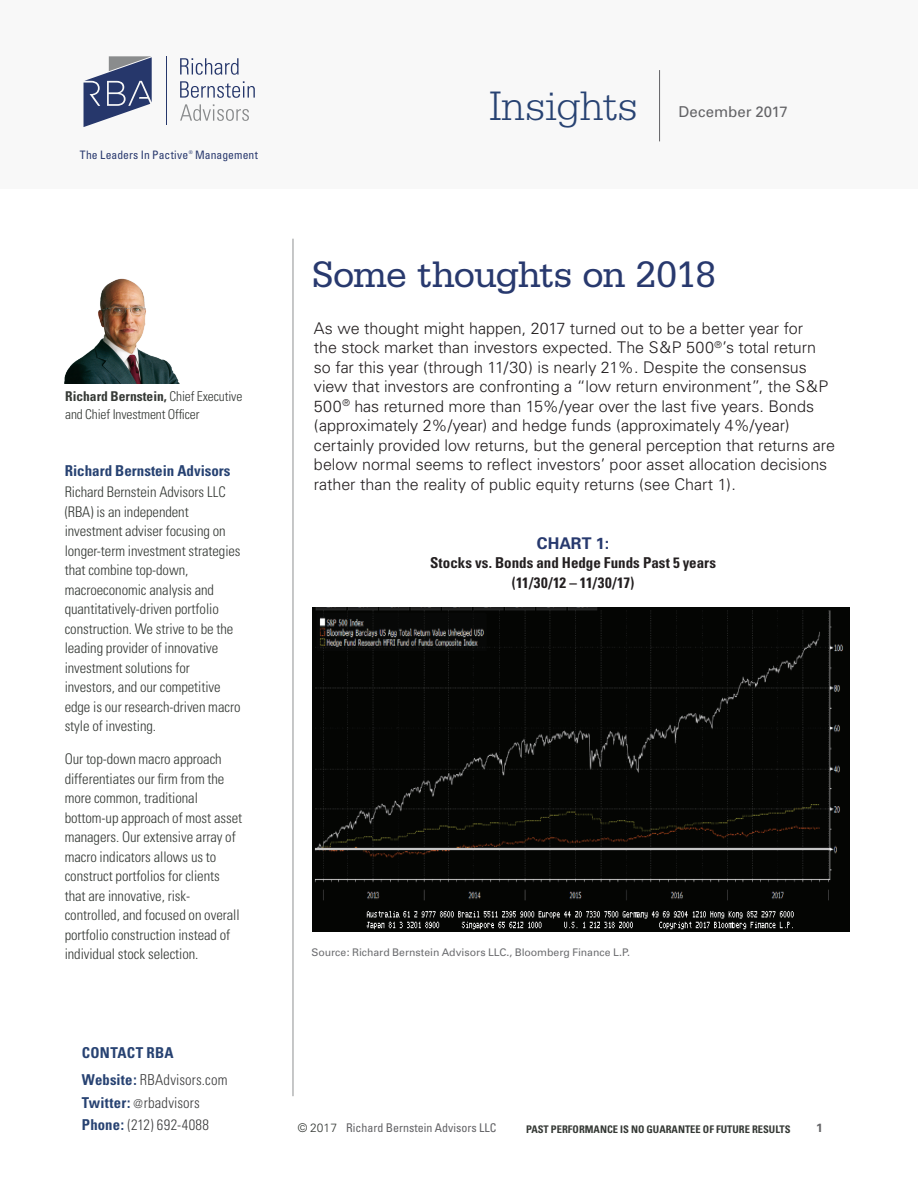
<style>
.page{position:relative;width:918px;height:1188px;background:#fff}
.page>*{position:absolute;margin:0;border:0;box-sizing:border-box;transform-origin:0 0}
.t1{font:300 43.5px "Serifa";letter-spacing:-.015em;color:#274272}
.t2{font:39px "Serifa";letter-spacing:-.03em;color:#28396e}
.t3{font:300 16.2px/19.5px "Univers";letter-spacing:-.005em;color:#231f20}
.t4{font:700 16.2px "Univers";color:#27396e}
.t5{font:700 condensed 15px/27px "Univers";color:#274272}
.t6{font:700 condensed 15px/19.5px "Univers";color:#231f20;text-align:center}
.t7{font:300 condensed 15px/22.5px "Univers";letter-spacing:.015em;color:#3e3e3f}
.t8{font:15px "Univers";color:#636366}
.t9{font:300 condensed 14.7px/19.5px "Univers";letter-spacing:-.005em;color:#353935}
.t10{font:300 condensed 13.5px/18px "Univers";letter-spacing:-.01em;color:#353935}
.t11{font:condensed 12px "Univers";color:#636366}
.t12{font:700 12px "Univers";color:#636366}
.t13{font:condensed 11.7px "Univers";letter-spacing:.01em;color:#29396e}
.t14{font:10.5px "Univers";letter-spacing:-.005em;color:#6c6d70}
.t15{font:700 condensed 10.5px "Univers";color:#353935}
.t16{font:condensed 5.1px "Univers";color:#29396e}
.s1{font-weight:700}
.s2{font-weight:300;color:#3e3e3f}
.s3{font-weight:700;color:#274272}
.s4{font-size:12px}
.s5{font-weight:300;font-stretch:normal;color:#353935}
</style>
<div class="page">
<div style="left:0;top:0;width:918px;height:189px;background:#f8f8f8"></div>
<hr style="left:659px;top:70px;width:1px;height:71px;background:#636366">
<svg style="left:84px;top:56px;width:68px;height:71px"></svg>
<svg style="left:180px;top:104px;width:69px;height:17px"></svg>
<hr style="left:166px;top:57px;width:1px;height:68px;background:#27396e">
<svg style="left:180px;top:58px;width:59px;height:17px"></svg>
<svg style="left:180px;top:81px;width:75px;height:17px"></svg>
<hr style="left:293px;top:239px;width:1px;height:857px;background:#8e9091">
<img style="left:64px;top:278px;width:116px;height:105px">
<img style="left:313px;top:608px;width:536px;height:324px">
<p class="t13" style="left:80px;top:147px;width:110px">The Leaders In Pactive</p>
<p class="t16" style="left:189px;top:149px;width:6px">®</p>
<p class="t13" style="left:195px;top:147px;width:64px">Management</p>
<h1 class="t1" style="left:490px;top:81px;width:149px">Insights</h1>
<p class="t8" style="left:679px;top:103px;width:111px">December 2017</p>
<p class="t10" style="left:65px;top:388px;width:179px"><span class="s1">Richard Bernstein,</span> Chief Executive and Chief Investment Officer</p>
<p class="t5" style="left:65px;top:457px;width:167px">Richard Bernstein Advisors</p>
<p class="t9" style="left:65px;top:482px;width:177px">Richard Bernstein Advisors LLC (RBA) is an independent investment adviser focusing on longer-term investment strategies that combine top-down, macroeconomic analysis and quantitatively-driven portfolio construction. We strive to be the leading provider of innovative investment solutions for investors, and our competitive edge is our research-driven macro style of investing.</p>
<p class="t9" style="left:65px;top:749px;width:179px">Our top-down macro approach differentiates our firm from the more common, traditional bottom-up approach of most asset managers. Our extensive array of macro indicators allows us to construct portfolios for clients that are innovative, risk&shy;controlled, and focused on overall portfolio construction instead of individual stock selection.</p>
<p class="t5" style="left:82px;top:1039px;width:147px">CONTACT RBA<br>Website: <span class="s2">RBAdvisors.com</span></p>
<p class="t7" style="left:82px;top:1091px;width:129px"><span class="s3">Twitter:</span> <span class="s4">@</span>rbadvisors<br><span class="s3">Phone:</span> (212) 692-4088</p>
<h2 class="t2" style="left:312px;top:253px;width:406px">Some thoughts on 2018</h2>
<p class="t3" style="left:314px;top:318px;width:523px">As we thought might happen, 2017 turned out to be a better year for<br>the stock market than investors expected. The S&amp;P 500<sup>®</sup>’s total return so far this year (through 11/30) is nearly 21%. Despite the consensus view that investors are confronting a “low return environment”, the S&amp;P 500<sup>®</sup> has returned more than 15%/year over the last five years. Bonds (approximately 2%/year) and hedge funds (approximately 4%/year) certainly provided low returns, but the general perception that returns are below normal seems to reflect investors’ poor asset allocation decisions rather than the reality of public equity returns (see Chart 1).</p>
<p class="t4" style="left:537px;top:533px;width:74px">CHART 1:</p>
<p class="t6" style="left:430px;top:553px;width:288px">Stocks vs. Bonds and Hedge Funds Past 5 years (11/30/12 – 11/30/17)</p>
<p class="t14" style="left:312px;top:946px;width:320px">Source: Richard Bernstein Advisors LLC., Bloomberg Finance L.P.</p>
<p class="t11" style="left:298px;top:1120px;width:200px"><span class="s5">© 2017</span> Richard Bernstein Advisors LLC</p>
<p class="t15" style="left:526px;top:1122px;width:266px">PAST PERFORMANCE IS NO GUARANTEE OF FUTURE RESULTS</p>
<p class="t12" style="left:816px;top:1121px;width:8px">1</p>
</div>
